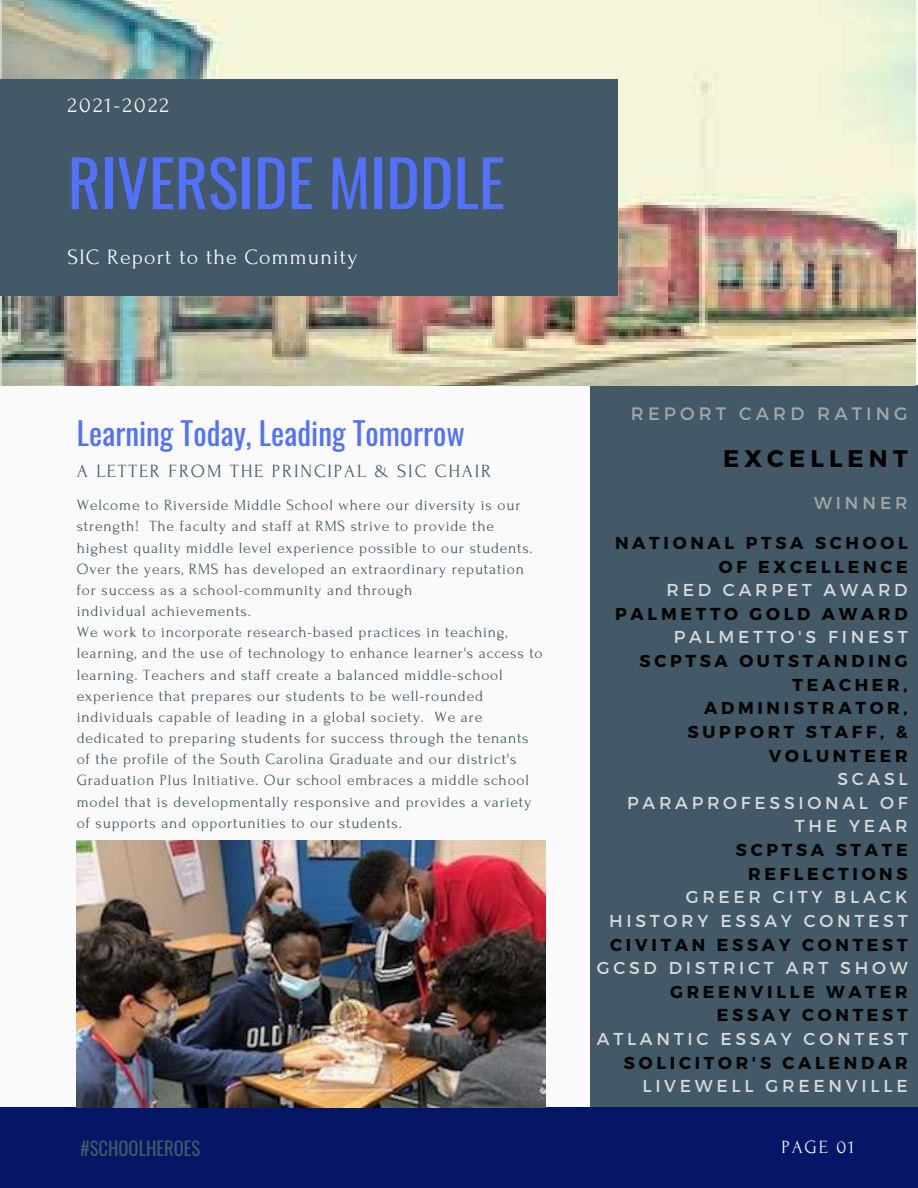
<style>
.page{position:relative;width:918px;height:1188px;background:#fafafa}
.page>*{position:absolute;margin:0;border:0;box-sizing:border-box;transform-origin:0 0}
.t1{font:63.9px "Oswald";color:#5271ff}
.t2{font:31.2px "Oswald";color:#5271ff}
.t3{font:700 24px "Montserrat";letter-spacing:.215em;color:#000}
.t4{font:21.9px "Forum";letter-spacing:.05em;color:#fafafa}
.t5{font:21.9px "Forum";letter-spacing:.1em;color:#fafafa}
.t6{font:18.6px "Forum";letter-spacing:.1em;color:#435967}
.t7{font:18.6px "Oswald";color:#435967}
.t8{font:18.6px "Forum";letter-spacing:.1em;color:#fafafa}
.t9{font:18px "Montserrat";letter-spacing:.23em;color:#a6a6a6}
.t10{font:700 17.25px/23.7px "Montserrat";letter-spacing:.215em;color:#000;text-align:right}
.t11{font:17.25px/23.7px "Montserrat";letter-spacing:.215em;color:#d9d9d9;text-align:right}
.t12{font:17.25px "Montserrat";letter-spacing:.23em;color:#a6a6a6}
.t13{font:15.6px/21.1px "Forum";letter-spacing:.05em;color:#435967}
</style>
<div class="page">
<div style="left:590px;top:386px;width:328px;height:725px;background:#435967"></div>
<img style="left:0;top:0;width:915px;height:386px">
<div style="left:0;top:80px;width:617px;height:216px;background:#435967"></div>
<div style="left:0;top:1107px;width:918px;height:81px;background:#051666"></div>
<img style="left:77px;top:841px;width:469px;height:266px">
<h3 class="t5" style="left:68px;top:93px;width:103px">2021-2022</h3>
<h1 class="t1" style="left:68px;top:133px;width:439px">RIVERSIDE MIDDLE</h1>
<h3 class="t4" style="left:68px;top:245px;width:291px">SIC Report to the Community</h3>
<h2 class="t2" style="left:77px;top:409px;width:389px">Learning Today, Leading Tomorrow</h2>
<p class="t6" style="left:77px;top:461px;width:416px">A LETTER FROM THE PRINCIPAL &amp; SIC CHAIR</p>
<p class="t13" style="left:77px;top:495px;width:467px">Welcome to Riverside Middle School where our diversity is our strength! The faculty and staff at RMS strive to provide the highest quality middle level experience possible to our students.<br>Over the years, RMS has developed an extraordinary reputation for success as a school-community and through<br>individual achievements.<br>We work to incorporate research-based practices in teaching, learning, and the use of technology to enhance learner's access to learning. Teachers and staff create a balanced middle-school experience that prepares our students to be well-rounded individuals capable of leading in a global society. We are dedicated to preparing students for success through the tenants of the profile of the South Carolina Graduate and our district's Graduation Plus Initiative. Our school embraces a middle school model that is developmentally responsive and provides a variety of supports and opportunities to our students.</p>
<p class="t9" style="left:631px;top:402px;width:278px">REPORT CARD RATING</p>
<h3 class="t3" style="left:723px;top:443px;width:186px">EXCELLENT</h3>
<p class="t12" style="left:814px;top:491px;width:95px">WINNER</p>
<p class="t10" style="left:615px;top:530px;width:294px">NATIONAL PTSA SCHOOL<br>OF EXCELLENCE</p>
<p class="t11" style="left:666px;top:577px;width:243px">RED CARPET AWARD</p>
<p class="t10" style="left:615px;top:601px;width:294px">PALMETTO GOLD AWARD</p>
<p class="t11" style="left:674px;top:625px;width:235px">PALMETTO'S FINEST</p>
<p class="t10" style="left:640px;top:648px;width:270px">SCPTSA OUTSTANDING<br>TEACHER,<br>ADMINISTRATOR,<br>SUPPORT STAFF, &amp;<br>VOLUNTEER</p>
<p class="t11" style="left:627px;top:766px;width:282px">SCASL<br>PARAPROFESSIONAL OF<br>THE YEAR</p>
<p class="t10" style="left:736px;top:837px;width:173px">SCPTSA STATE<br>REFLECTIONS</p>
<p class="t11" style="left:609px;top:884px;width:300px">GREER CITY BLACK<br>HISTORY ESSAY CONTEST</p>
<p class="t10" style="left:610px;top:932px;width:299px">CIVITAN ESSAY CONTEST</p>
<p class="t11" style="left:597px;top:955px;width:312px">GCSD DISTRICT ART SHOW</p>
<p class="t10" style="left:670px;top:979px;width:239px">GREENVILLE WATER<br>ESSAY CONTEST</p>
<p class="t11" style="left:597px;top:1026px;width:312px">ATLANTIC ESSAY CONTEST</p>
<p class="t10" style="left:624px;top:1050px;width:285px">SOLICITOR'S CALENDAR</p>
<p class="t11" style="left:642px;top:1073px;width:267px">LIVEWELL GREENVILLE</p>
<p class="t7" style="left:81px;top:1134px;width:121px">#SCHOOLHEROES</p>
<p class="t8" style="left:781px;top:1137px;width:74px">PAGE 01</p>
</div>
